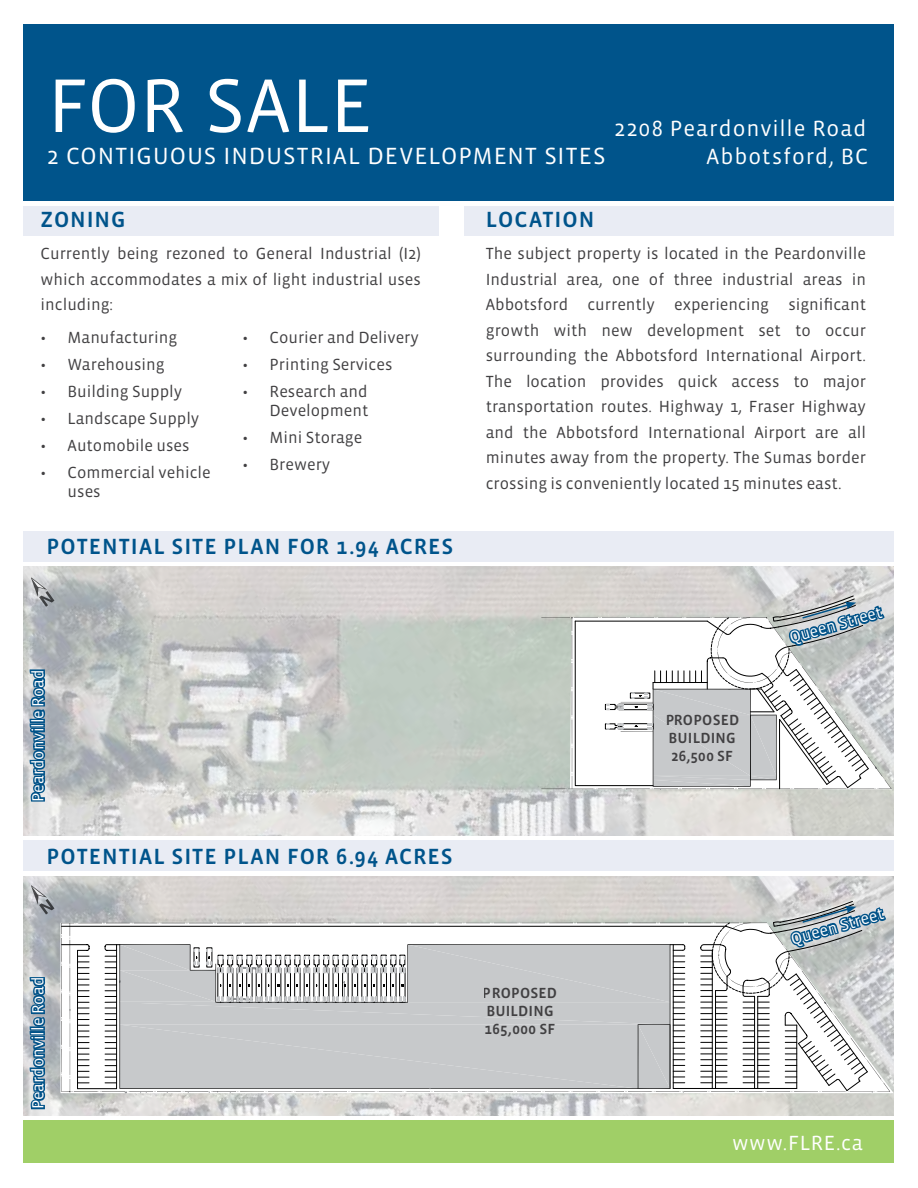
<style>
.page{position:relative;width:918px;height:1188px;background:#fff}
.page>*{position:absolute;margin:0;border:0;box-sizing:border-box;transform-origin:0 0}
.t1{font:77.7px "Vista Sans";color:#fff}
.t2{font:24px "Vista Sans";letter-spacing:.04em;color:#fff}
.t3{font:22.5px "Vista Sans Med";letter-spacing:.045em;color:#00548b}
.t4{font:22.5px/28.5px "Vista Sans";letter-spacing:.045em;color:#fff;text-align:right}
.t5{font:21px "Vista Sans";letter-spacing:.03em;color:#fff}
.t6{font:16.5px/25.5px "Vista Sans";color:#414042;text-align:justify}
.t7{font:16.5px "Vista Sans";color:#fff}
.t8{font:15px/18px "Vista Sans Med";letter-spacing:.01em;color:#414042}
</style>
<div class="page">
<img style="left:23px;top:876px;width:871px;height:240px">
<img style="left:23px;top:566px;width:871px;height:270px">
<div style="left:10px;top:205px;width:889px;height:30px;background:#e9ecf4"></div>
<div style="left:439px;top:179px;width:25px;height:367px;background:#fff"></div>
<div style="left:18px;top:24px;width:877px;height:177px;background:#00548b"></div>
<div style="left:18px;top:1121px;width:892px;height:42px;background:#a0cf67"></div>
<div style="left:7px;top:531px;width:892px;height:30px;background:#e9ecf4"></div>
<div style="left:7px;top:841px;width:892px;height:30px;background:#e9ecf4"></div>
<div style="left:0;top:0;width:23px;height:1188px;background:#fff"></div>
<svg style="left:28px;top:976px;width:20px;height:145px;background:#6590ab"></svg>
<div style="left:895px;top:0;width:23px;height:1188px;background:#fff"></div>
<svg style="left:541px;top:596px;width:350px;height:194px"></svg>
<svg style="left:61px;top:901px;width:829px;height:192px"></svg>
<svg style="left:31px;top:577px;width:23px;height:30px"></svg>
<svg style="left:28px;top:668px;width:26px;height:247px"></svg>
<h1 class="t1" style="left:48px;top:66px;width:327px">FOR SALE</h1>
<h2 class="t2" style="left:47px;top:144px;width:560px">2 CONTIGUOUS INDUSTRIAL DEVELOPMENT SITES</h2>
<h3 class="t4" style="left:614px;top:114px;width:255px">2208 Peardonville Road<br>Abbotsford, BC</h3>
<h3 class="t3" style="left:41px;top:208px;width:86px">ZONING</h3>
<p class="t6" style="left:41px;top:242px;width:382px">Currently being rezoned to General Industrial (I2) which accommodates a mix of light industrial uses including:</p>
<p class="t6" style="left:41px;top:325px;width:138px">• Manufacturing</p>
<p class="t6" style="left:41px;top:352px;width:126px">• Warehousing</p>
<p class="t6" style="left:41px;top:379px;width:143px">• Building Supply</p>
<p class="t6" style="left:41px;top:406px;width:160px">• Landscape Supply</p>
<p class="t6" style="left:41px;top:433px;width:150px">• Automobile uses</p>
<p class="t6" style="left:68px;top:463px;width:145px;line-height:19.8px;text-indent:-27px">• Commercial vehicle uses</p>
<p class="t6" style="left:243px;top:325px;width:178px">• Courier and Delivery</p>
<p class="t6" style="left:243px;top:352px;width:151px">• Printing Services</p>
<p class="t6" style="left:243px;top:382px;width:127px;line-height:19.8px;text-align:right">• Research and<br>Development</p>
<p class="t6" style="left:243px;top:426px;width:121px">• Mini Storage</p>
<p class="t6" style="left:243px;top:453px;width:89px">• Brewery</p>
<h3 class="t3" style="left:46px;top:535px;width:409px">POTENTIAL SITE PLAN FOR 1.94 ACRES</h3>
<p class="t7" style="left:29px;top:802px;width:134px;rotate:-90deg">Peardonville Road</p>
<h3 class="t3" style="left:46px;top:845px;width:408px">POTENTIAL SITE PLAN FOR 6.94 ACRES</h3>
<p class="t7" style="left:29px;top:1109px;width:134px;rotate:-90deg">Peardonville Road</p>
<h3 class="t3" style="left:486px;top:208px;width:110px">LOCATION</h3>
<p class="t6" style="left:486px;top:242px;width:382px">The subject property is located in the Peardonville Industrial area, one of three industrial areas in Abbotsford currently experiencing significant growth with new development set to occur surrounding the Abbotsford International Airport.<br>The location provides quick access to major transportation routes. Highway 1, Fraser Highway and the Abbotsford International Airport are all minutes away from the property. The Sumas border crossing is conveniently located 15 minutes east.</p>
<p class="t8" style="left:483px;top:984px;width:76px">PROPOSED<br>BUILDING<br>165,000 SF</p>
<p class="t8" style="left:665px;top:711px;width:76px">PROPOSED<br>BUILDING<br>26,500 SF</p>
<p class="t7" style="left:788px;top:630px;width:97px;rotate:-16deg">Queen Street</p>
<p class="t7" style="left:789px;top:932px;width:97px;rotate:-16deg">Queen Street</p>
<p class="t5" style="left:732px;top:1132px;width:132px">www.FLRE.ca</p>
</div>
